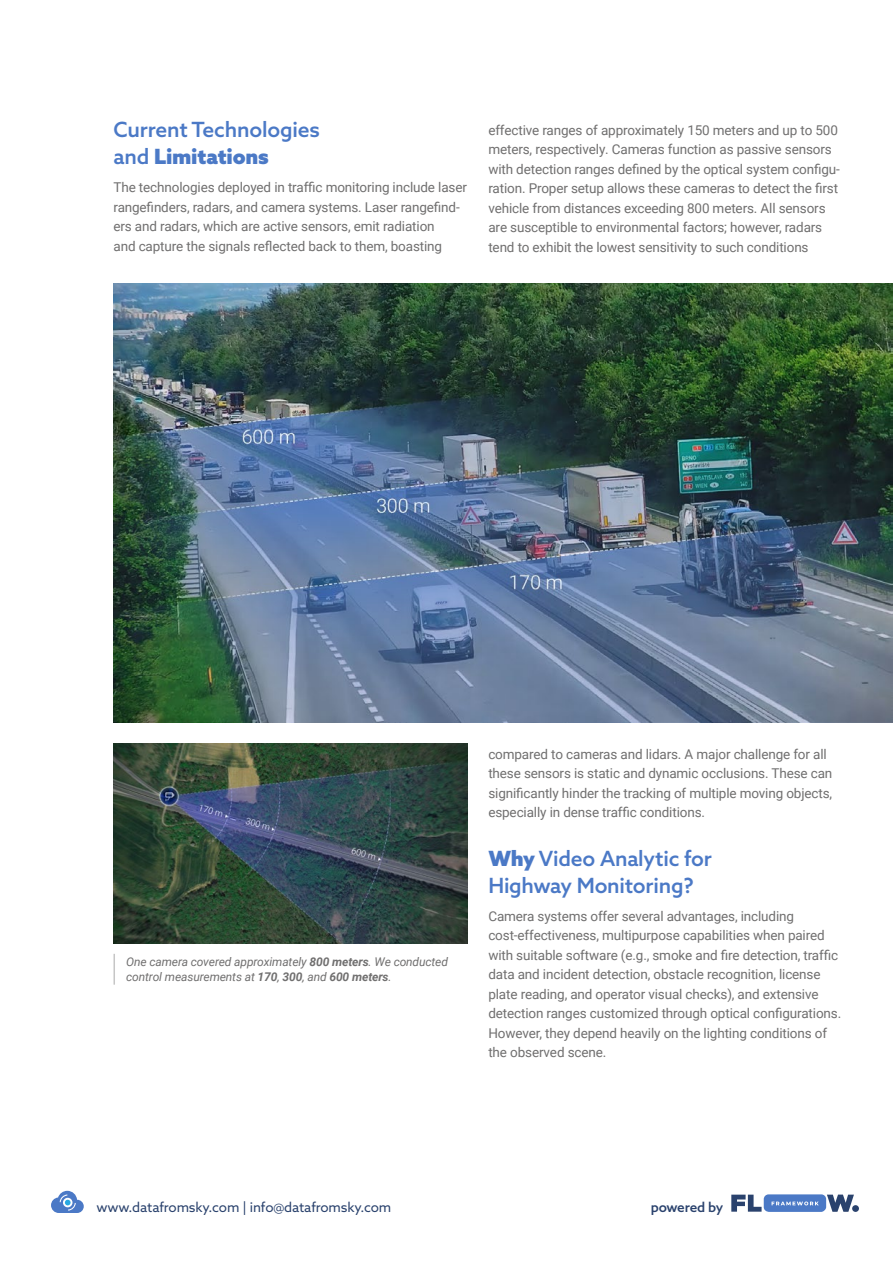
<style>
.page{position:relative;width:893px;height:1263px;background:#fff}
.page>*{position:absolute;margin:0;border:0;box-sizing:border-box;transform-origin:0 0}
.t1{font:500 21px/27px "Azo Sans";letter-spacing:-.01em;color:#4b79c6}
.t2{font:13.5px/19.5px "Roboto";letter-spacing:-.01em;color:#706f6f}
.t3{font:13.5px "Azo Sans";letter-spacing:-.01em;color:#2a426d}
.t4{font:500 13.5px "Azo Sans";letter-spacing:-.02em;color:#2a426d}
.t5{font:italic 12px/15px "Roboto";letter-spacing:-.01em;color:#706f6f}
.s1{font-weight:900}
.s2{font-weight:700}
</style>
<div class="page">
<svg style="left:731px;top:1194px;width:123px;height:18px"></svg>
<div style="left:852px;top:1205px;width:7px;height:7px;background:#2a426d;border-radius:50%"></div>
<svg style="left:51px;top:1191px;width:33px;height:22px"></svg>
<img style="left:113px;top:284px;width:780px;height:438px">
<img style="left:113px;top:744px;width:354px;height:199px">
<hr style="left:113px;top:954px;width:2px;height:31px;background:#c6c6c6">
<h1 class="t1" style="left:113px;top:116px;width:208px">Current Technologies and <span class="s1">Limitations</span></h1>
<p class="t2" style="left:113px;top:177px;width:355px">The technologies deployed in traffic monitoring include laser rangefinders, radars, and camera systems. Laser rangefind&shy;ers and radars, which are active sensors, emit radiation<br>and capture the signals reflected back to them, boasting</p>
<p class="t2" style="left:488px;top:120px;width:353px">effective ranges of approximately 150 meters and up to 500 meters, respectively. Cameras function as passive sensors with detection ranges defined by the optical system configu&shy;ration. Proper setup allows these cameras to detect the first vehicle from distances exceeding 800 meters. All sensors are susceptible to environmental factors; however, radars tend to exhibit the lowest sensitivity to such conditions</p>
<p class="t5" style="left:126px;top:954px;width:323px">One camera covered approximately <span class="s2">800 meters</span>. We conducted control measurements at <span class="s2">170</span>, <span class="s2">300</span>, and <span class="s2">600 meters</span>.</p>
<p class="t2" style="left:488px;top:744px;width:346px">compared to cameras and lidars. A major challenge for all these sensors is static and dynamic occlusions. These can significantly hinder the tracking of multiple moving objects, especially in dense traffic conditions.</p>
<h1 class="t1" style="left:488px;top:844px;width:225px"><span class="s1">Why</span> Video Analytic for<br>Highway Monitoring?</h1>
<p class="t2" style="left:488px;top:906px;width:354px">Camera systems offer several advantages, including cost-effectiveness, multipurpose capabilities when paired with suitable software (e.g., smoke and fire detection, traffic data and incident detection, obstacle recognition, license plate reading, and operator visual checks), and extensive detection ranges customized through optical configurations.<br>However, they depend heavily on the lighting conditions of the observed scene.</p>
<p class="t3" style="left:96px;top:1198px;width:296px">www.datafromsky.com | info@datafromsky.com</p>
<p class="t4" style="left:651px;top:1198px;width:74px">powered by</p>
</div>
